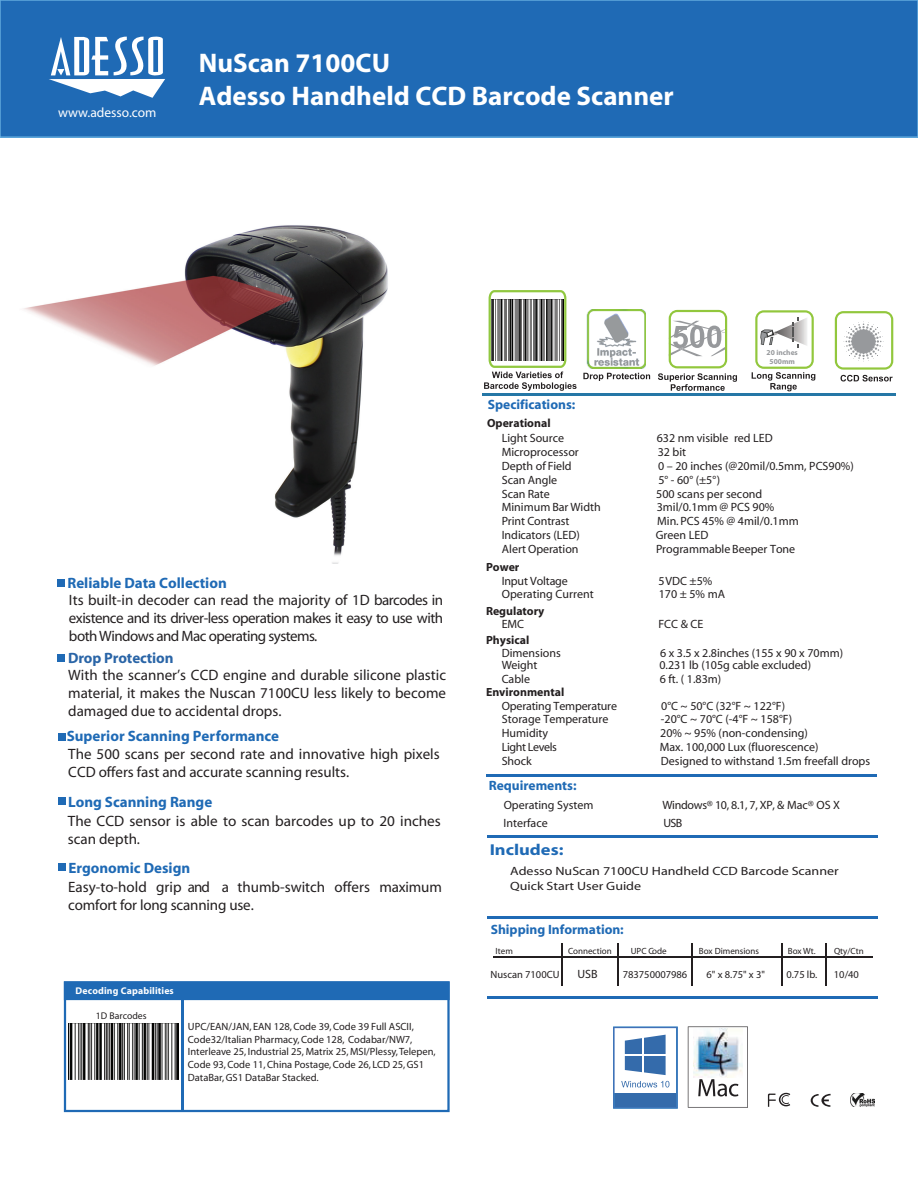
<style>
.page{position:relative;width:918px;height:1188px;background:#fff}
.page>*{position:absolute;margin:0;border:0;box-sizing:border-box;transform-origin:0 0}
.t1{font:700 27px/32.4px "Myriad";color:#fff}
.t2{font:700 15.75px "Myriad";color:#1f6ab5;scale:1.17 1}
.t3{font:15px/18px "Myriad";color:#231f20}
.t4{font:700 15px "Myriad";color:#1f6ab5}
.t5{font:700 15px "Myriad";letter-spacing:-.01em;color:#2a65a7}
.t6{font:700 13.5px "Myriad";color:#1f6ab5}
.t7{font:13.5px "Myriad";color:#fff}
.t8{font:12px "Myriad";color:#231f20}
.t9{font:12px/14.4px "Myriad";color:#231f20;scale:1.17 1}
.t10{font:12px "Myriad";letter-spacing:-.025em;color:#231f20}
.t11{font:12px "Myriad";letter-spacing:-.035em;color:#231f20}
.t12{font:12px "Myriad Pro";color:#231f20}
.t13{font:700 11.85px "Myriad";color:#231f20}
.t14{font:10.5px/12.6px "Myriad";color:#231f20}
.t15{font:10.5px "Myriad Pro";color:#231f20}
.t16{font:700 9.75px "Myriad";letter-spacing:.015em;color:#fff}
.t17{font:9.75px "Myriad";color:#231f20}
.t18{font:9px "Myriad";color:#231f20}
.t19{font:700 7.5px/9px "Myriad Pro";color:#97999c;text-align:center}
</style>
<div class="page">
<svg style="left:613px;top:1027px;width:65px;height:82px"></svg>
<svg style="left:688px;top:1027px;width:60px;height:81px"></svg>
<img style="left:693px;top:1029px;width:49px;height:48px">
<img style="left:850px;top:1093px;width:24px;height:14px">
<img style="left:24px;top:225px;width:364px;height:358px">
<div style="left:0;top:0;width:918px;height:138px;background:#1f6ab5"></div>
<hr style="left:483px;top:394px;width:413px;height:2px;background:#2577a6">
<hr style="left:486px;top:775px;width:390px;height:2px;background:#1f6ab5">
<div style="left:58px;top:863px;width:8px;height:7px;background:#1f6ab5"></div>
<div style="left:58px;top:733px;width:7px;height:7px;background:#1f6ab5"></div>
<div style="left:58px;top:579px;width:7px;height:8px;background:#1f6ab5"></div>
<div style="left:58px;top:798px;width:8px;height:7px;background:#1f6ab5"></div>
<svg style="left:49px;top:36px;width:116px;height:62px"></svg>
<hr style="left:487px;top:996px;width:390px;height:2px;background:#1f6ab5">
<hr style="left:487px;top:835px;width:390px;height:2px;background:#1f6ab5">
<hr style="left:487px;top:916px;width:390px;height:2px;background:#1f6ab5">
<svg style="left:811px;top:1094px;width:20px;height:13px"></svg>
<svg style="left:768px;top:1093px;width:22px;height:14px"></svg>
<hr style="left:493px;top:957px;width:380px;height:1px;background:#231f20">
<hr style="left:561px;top:944px;width:2px;height:42px;background:#231f20">
<hr style="left:617px;top:944px;width:2px;height:42px;background:#231f20">
<hr style="left:692px;top:944px;width:1px;height:42px;background:#231f20">
<hr style="left:782px;top:944px;width:1px;height:42px;background:#231f20">
<hr style="left:825px;top:944px;width:2px;height:42px;background:#231f20">
<div style="left:58px;top:654px;width:7px;height:7px;background:#1f6ab5"></div>
<svg style="left:64px;top:1000px;width:386px;height:112px"></svg>
<div style="left:64px;top:981px;width:386px;height:19px;background:#1f6ab5"></div>
<hr style="left:182px;top:1000px;width:2px;height:110px;background:#1f6ab5">
<svg style="left:484px;top:290px;width:93px;height:101px"></svg>
<img style="left:587px;top:310px;width:58px;height:58px">
<svg style="left:583px;top:373px;width:67px;height:8px"></svg>
<svg style="left:835px;top:311px;width:58px;height:71px"></svg>
<svg style="left:658px;top:310px;width:79px;height:81px"></svg>
<svg style="left:752px;top:310px;width:63px;height:81px"></svg>
<img style="left:491px;top:300px;width:73px;height:61px">
<p class="t7" style="left:58px;top:106px;width:100px">www.adesso.com</p>
<h1 class="t1" style="left:199px;top:48px;width:477px">NuScan 7100CU<br>Adesso Handheld CCD Barcode Scanner</h1>
<p class="t6" style="left:488px;top:398px;width:89px">Specifications:</p>
<p class="t19" style="left:767px;top:348px;width:33px">20 inches<br>500mm</p>
<p class="t4" style="left:67px;top:575px;width:161px">Reliable Data Collection</p>
<p class="t3" style="left:69px;top:592px;width:376px;text-align:justify">Its built-in decoder can read the majority of 1D barcodes in existence and its driver-less operation makes it easy to use with both Windows and Mac operating systems.</p>
<p class="t5" style="left:68px;top:650px;width:107px">Drop Protection</p>
<p class="t3" style="left:68px;top:667px;width:379px;text-align:justify">With the scanner’s CCD engine and durable silicone plastic material, it makes the Nuscan 7100CU less likely to become damaged due to accidental drops.</p>
<p class="t4" style="left:67px;top:728px;width:214px">Superior Scanning Performance</p>
<p class="t3" style="left:68px;top:746px;width:373px">The 500 scans per second rate and innovative high pixels<br>CCD offers fast and accurate scanning results.</p>
<p class="t4" style="left:68px;top:794px;width:146px">Long Scanning Range</p>
<p class="t3" style="left:68px;top:812px;width:375px">The CCD sensor is able to scan barcodes up to 20 inches scan depth.</p>
<p class="t4" style="left:68px;top:860px;width:123px">Ergonomic Design</p>
<p class="t3" style="left:68px;top:879px;width:375px">Easy-to-hold grip and a thumb-switch offers maximum comfort for long scanning use.</p>
<p class="t16" style="left:76px;top:985px;width:100px">Decoding Capabilities</p>
<p class="t17" style="left:96px;top:1011px;width:52px">1D Barcodes</p>
<p class="t14" style="left:188px;top:1021px;width:249px">UPC/EAN/JAN, EAN 128,Code 39,Code 39 Full ASCII, Code32/Italian Pharmacy,Code 128, Codabar/NW7, Interleave 25, Industrial 25, Matrix 25, MSI/Plessy, Telepen, Code 93,Code 11, China Postage, Code 26, LCD 25, GS1<br>DataBar, GS1 DataBar Stacked.</p>
<p class="t13" style="left:487px;top:417px;width:65px">Operational</p>
<p class="t8" style="left:502px;top:432px;width:64px">Light Source</p>
<p class="t8" style="left:657px;top:432px;width:117px">632 nm visible red LED</p>
<p class="t8" style="left:502px;top:446px;width:79px">Microprocessor</p>
<p class="t8" style="left:658px;top:446px;width:30px">32 bit</p>
<p class="t8" style="left:502px;top:460px;width:71px">Depth of Field</p>
<p class="t8" style="left:658px;top:460px;width:197px">0 – 20 inches (@20mil/0.5mm, PCS90%)</p>
<p class="t8" style="left:502px;top:474px;width:57px">Scan Angle</p>
<p class="t8" style="left:658px;top:474px;width:63px">5° - 60° (±5°)</p>
<p class="t8" style="left:502px;top:488px;width:50px">Scan Rate</p>
<p class="t8" style="left:656px;top:488px;width:108px">500 scans per second</p>
<p class="t8" style="left:502px;top:501px;width:101px">Minimum Bar Width</p>
<p class="t8" style="left:657px;top:501px;width:119px">3mil/0.1mm @ PCS 90%</p>
<p class="t8" style="left:502px;top:515px;width:69px">Print Contrast</p>
<p class="t8" style="left:657px;top:515px;width:143px">Min. PCS 45% @ 4mil/0.1mm</p>
<p class="t8" style="left:502px;top:529px;width:80px">Indica ors (LED)</p>
<p class="t8" style="left:532px;top:529px;width:5px">t</p>
<p class="t8" style="left:656px;top:529px;width:54px">Green LED</p>
<p class="t8" style="left:502px;top:543px;width:78px">Alert Operation</p>
<p class="t8" style="left:656px;top:543px;width:141px">Programmable Beeper Tone</p>
<p class="t13" style="left:486px;top:561px;width:35px">Power</p>
<p class="t8" style="left:502px;top:575px;width:68px">Input Voltage</p>
<p class="t8" style="left:658px;top:575px;width:55px">5 VDC ±5%</p>
<p class="t13" style="left:486px;top:604px;width:60px">Regulatory</p>
<p class="t8" style="left:502px;top:618px;width:24px">EMC</p>
<p class="t8" style="left:658px;top:618px;width:46px">FCC &amp; CE</p>
<p class="t8" style="left:502px;top:588px;width:93px">Operating Current</p>
<p class="t8" style="left:659px;top:588px;width:68px">170 ± 5% mA</p>
<p class="t13" style="left:486px;top:633px;width:45px">Physical</p>
<p class="t8" style="left:502px;top:659px;width:37px">Weight</p>
<p class="t8" style="left:660px;top:659px;width:153px">0.231 lb (105g cable excluded)</p>
<p class="t8" style="left:502px;top:673px;width:30px">Cable</p>
<p class="t8" style="left:660px;top:673px;width:63px">6 ft. ( 1.83m)</p>
<p class="t13" style="left:486px;top:686px;width:80px">Environmental</p>
<p class="t8" style="left:502px;top:700px;width:117px">Operating Temperature</p>
<p class="t8" style="left:661px;top:700px;width:125px">0°C ~ 50°C (32°F ~ 122°F)</p>
<p class="t8" style="left:502px;top:713px;width:108px">Storage Temperature</p>
<p class="t8" style="left:661px;top:713px;width:133px">-20°C ~ 70°C (-4°F ~ 158°F)</p>
<p class="t8" style="left:502px;top:727px;width:48px">Humidity</p>
<p class="t8" style="left:660px;top:727px;width:149px">20% ~ 95% (non-condensing)</p>
<p class="t11" style="left:502px;top:741px;width:57px">Light Levels</p>
<p class="t8" style="left:660px;top:741px;width:160px">Max. 100,000 Lux (fluorescence)</p>
<p class="t8" style="left:502px;top:755px;width:31px">Shock</p>
<p class="t8" style="left:661px;top:755px;width:211px">Designed to withstand 1.5m freefall drops</p>
<p class="t8" style="left:502px;top:647px;width:61px">Dimensions</p>
<p class="t8" style="left:660px;top:647px;width:185px">6 x 3.5 x 2.8inches (155 x 90 x 70mm)</p>
<p class="t6" style="left:489px;top:779px;width:89px">Requirements:</p>
<p class="t8" style="left:504px;top:799px;width:91px">Operating System</p>
<p class="t10" style="left:662px;top:799px;width:179px">Windows® 10, 8.1, 7, XP, &amp; Mac® OS X</p>
<p class="t8" style="left:504px;top:817px;width:46px">Interface</p>
<p class="t8" style="left:663px;top:817px;width:20px">USB</p>
<h2 class="t2" style="left:490px;top:841px;width:65px">Includes:</h2>
<p class="t9" style="left:510px;top:865px;width:282px">Adesso NuScan 7100CU Handheld CCD Barcode Scanner<br>Quick Start User Guide</p>
<p class="t6" style="left:491px;top:922px;width:134px">Shipping Information:</p>
<p class="t18" style="left:496px;top:947px;width:19px">Item</p>
<p class="t18" style="left:568px;top:947px;width:45px">Connection</p>
<p class="t18" style="left:631px;top:947px;width:37px">UPC Code</p>
<p class="t18" style="left:699px;top:947px;width:62px">Box Dimensions</p>
<p class="t18" style="left:788px;top:947px;width:29px">Box Wt.</p>
<p class="t18" style="left:834px;top:947px;width:31px">Qty/Ctn</p>
<p class="t15" style="left:491px;top:968px;width:71px">Nuscan 7100CU</p>
<p class="t12" style="left:577px;top:967px;width:22px">USB</p>
<p class="t15" style="left:623px;top:968px;width:66px">783750007986</p>
<p class="t15" style="left:707px;top:968px;width:60px">6" x 8.75" x 3"</p>
<p class="t15" style="left:786px;top:968px;width:32px">0.75 lb.</p>
<p class="t14" style="left:834px;top:969px;width:27px">10/40</p>
</div>
